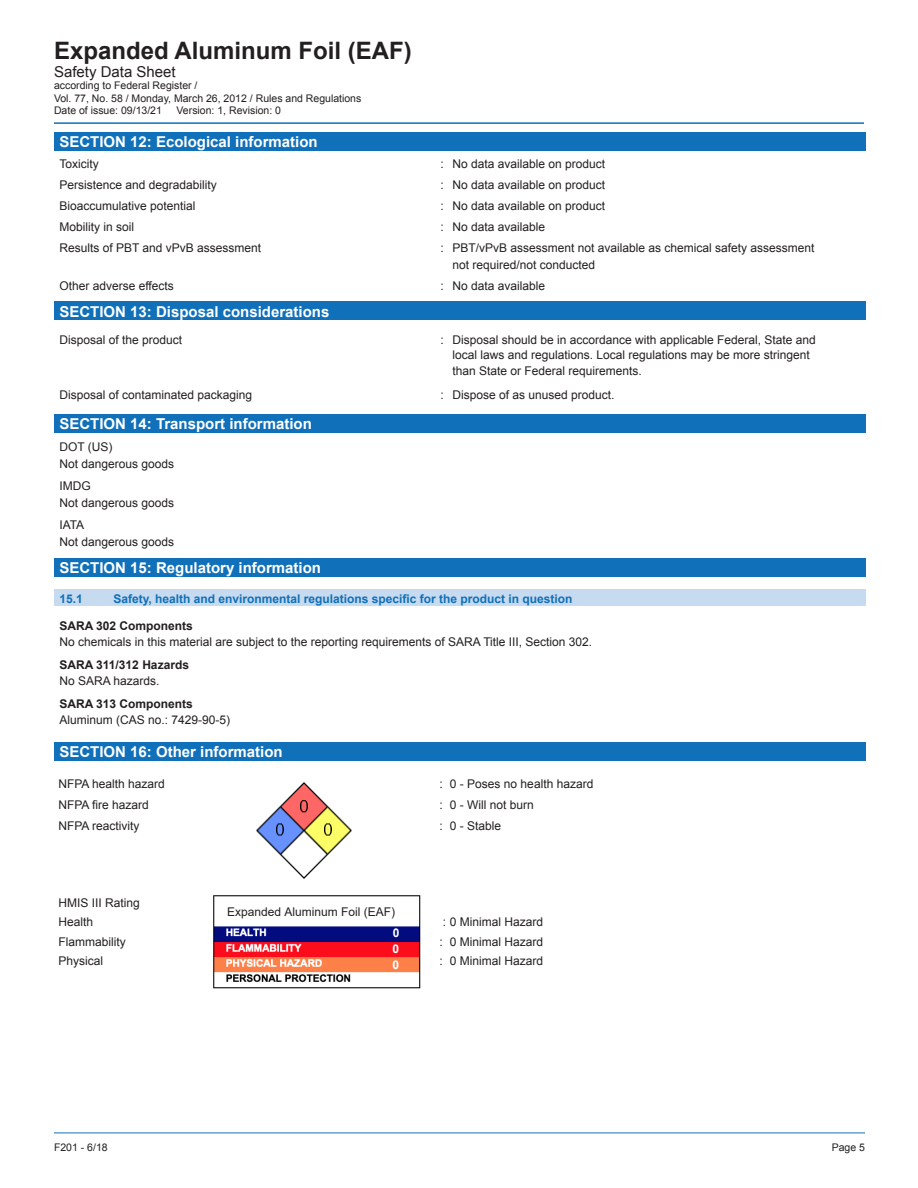
<style>
.page{position:relative;width:918px;height:1188px;background:#fff}
.page>*{position:absolute;margin:0;border:0;box-sizing:border-box;transform-origin:0 0}
.t1{font:700 24px "Arial";color:#231f20}
.t2{font:700 15px "Arial";color:#fff}
.t3{font:15px "Arial";color:#231f20}
.t4{font:12px/19.5px "Arial";color:#231f20}
.t5{font:700 12px "Arial";color:#1070b9}
.t6{font:700 12px "Arial";color:#231f20}
.t7{font:12px "Arial";color:#231f20}
.t8{font:700 12px "Arial";color:#fff}
.t9{font:10.5px/12.6px "Arial";color:#231f20}
</style>
<div class="page">
<hr style="left:54px;top:1133px;width:811px;height:1px;background:#1070b9">
<div style="left:54px;top:132px;width:811px;height:18px;background:#1070b9"></div>
<div style="left:54px;top:301px;width:811px;height:19px;background:#1070b9"></div>
<hr style="left:54px;top:122px;width:810px;height:2px;background:#1070b9">
<div style="left:54px;top:558px;width:811px;height:19px;background:#1070b9"></div>
<div style="left:54px;top:742px;width:811px;height:18px;background:#1070b9"></div>
<div style="left:54px;top:415px;width:811px;height:18px;background:#1070b9"></div>
<div style="left:54px;top:589px;width:811px;height:17px;background:#c6daf0"></div>
<img style="left:213px;top:895px;width:208px;height:94px">
<img style="left:256px;top:783px;width:95px;height:95px">
<h1 class="t1" style="left:54px;top:41px;width:359px">Expanded Aluminum Foil (EAF)</h1>
<p class="t3" style="left:54px;top:66px;width:123px">Safety Data Sheet</p>
<p class="t9" style="left:54px;top:80px;width:309px">according to Federal Register /<br>Vol. 77, No. 58 / Monday, March 26, 2012 / Rules and Regulations<br>Date of issue: 09/13/21</p>
<p class="t9" style="left:177px;top:105px;width:106px">Version: 1, Revision: 0</p>
<p class="t2" style="left:59px;top:132px;width:260px">SECTION 12: Ecological information</p>
<p class="t4" style="left:59px;top:155px;width:41px">Toxicity</p>
<p class="t4" style="left:440px;top:155px;width:166px">: No data available on product</p>
<p class="t4" style="left:59px;top:176px;width:159px">Persistence and degradability</p>
<p class="t4" style="left:440px;top:176px;width:166px">: No data available on product</p>
<p class="t4" style="left:59px;top:197px;width:138px">Bioaccumulative potential</p>
<p class="t4" style="left:440px;top:197px;width:166px">: No data available on product</p>
<p class="t4" style="left:59px;top:218px;width:76px">Mobility in soil</p>
<p class="t4" style="left:440px;top:218px;width:106px">: No data available</p>
<p class="t4" style="left:59px;top:239px;width:203px">Results of PBT and vPvB assessment</p>
<p class="t4" style="left:452px;top:241px;width:364px;line-height:16.5px;text-indent:-12px">: PBT/vPvB assessment not available as chemical safety assessment not required/not conducted</p>
<p class="t4" style="left:59px;top:277px;width:116px">Other adverse effects</p>
<p class="t4" style="left:440px;top:277px;width:106px">: No data available</p>
<p class="t2" style="left:59px;top:301px;width:272px">SECTION 13: Disposal considerations</p>
<p class="t4" style="left:59px;top:331px;width:124px">Disposal of the product</p>
<p class="t4" style="left:440px;top:333px;width:377px;line-height:15px;text-align:center">: Disposal should be in accordance with applicable Federal, State and local laws and regulations. Local regulations may be more stringent</p>
<p class="t4" style="left:452px;top:362px;width:191px">than State or Federal requirements.</p>
<p class="t4" style="left:59px;top:386px;width:194px">Disposal of contaminated packaging</p>
<p class="t4" style="left:440px;top:386px;width:176px">: Dispose of as unused product.</p>
<p class="t2" style="left:59px;top:414px;width:254px">SECTION 14: Transport information</p>
<p class="t4" style="left:59px;top:440px;width:116px;line-height:16.5px">DOT (US)<br>Not dangerous goods</p>
<p class="t4" style="left:59px;top:479px;width:116px;line-height:16.5px">IMDG<br>Not dangerous goods</p>
<p class="t4" style="left:59px;top:518px;width:116px;line-height:16.5px">IATA<br>Not dangerous goods</p>
<p class="t2" style="left:59px;top:558px;width:263px">SECTION 15: Regulatory information</p>
<p class="t5" style="left:59px;top:591px;width:25px">15.1</p>
<p class="t5" style="left:113px;top:591px;width:461px">Safety, health and environmental regulations specific for the product in question</p>
<p class="t6" style="left:59px;top:618px;width:135px">SARA 302 Components</p>
<p class="t4" style="left:59px;top:634px;width:534px">No chemicals in this material are subject to the reporting requirements of SARA Title III, Section 302.</p>
<p class="t6" style="left:59px;top:657px;width:131px">SARA 311/312 Hazards</p>
<p class="t4" style="left:59px;top:673px;width:102px">No SARA hazards.</p>
<p class="t6" style="left:59px;top:696px;width:135px">SARA 313 Components</p>
<p class="t4" style="left:59px;top:712px;width:172px">Aluminum (CAS no.: 7429-90-5)</p>
<p class="t2" style="left:59px;top:742px;width:225px">SECTION 16: Other information</p>
<p class="t4" style="left:58px;top:775px;width:108px;line-height:21px">NFPA health hazard<br>NFPA fire hazard<br>NFPA reactivity</p>
<p class="t4" style="left:439px;top:775px;width:155px;line-height:21px">: 0 - Poses no health hazard : 0 - Will not burn<br>: 0 - Stable</p>
<p class="t4" style="left:58px;top:894px;width:83px">HMIS III Rating<br>Health<br>Flammability<br>Physical</p>
<p class="t7" style="left:227px;top:903px;width:170px">Expanded Aluminum Foil (EAF)</p>
<p class="t8" style="left:393px;top:926px;width:8px">0</p>
<p class="t8" style="left:393px;top:958px;width:8px">0</p>
<p class="t8" style="left:393px;top:942px;width:8px">0</p>
<p class="t4" style="left:439px;top:914px;width:105px;text-align:justify">: 0 Minimal Hazard : 0 Minimal Hazard : 0 Minimal Hazard</p>
<p class="t9" style="left:54px;top:1142px;width:55px">F201 - 6/18</p>
<p class="t9" style="left:832px;top:1142px;width:35px">Page 5</p>
</div>
